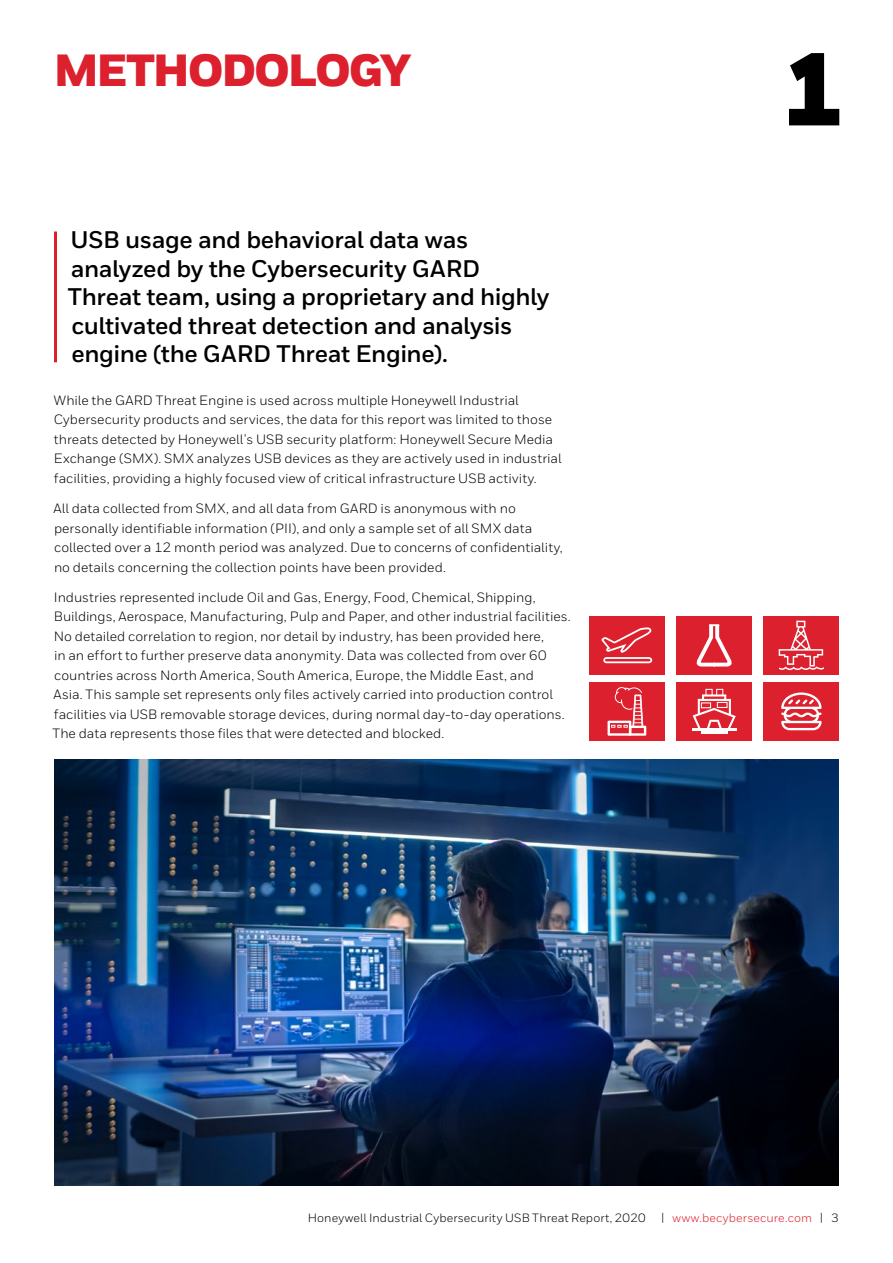
<style>
.page{position:relative;width:893px;height:1263px;background:#fff}
.page>*{position:absolute;margin:0;border:0;box-sizing:border-box;transform-origin:0 0}
.t1{font:900 102px "Honeywell Sans";color:#000}
.t2{font:900 45px "Honeywell Sans";letter-spacing:-.05em;color:#dc202e}
.t3{font:700 24px/28.5px "Honeywell Sans";letter-spacing:-.015em;color:#000}
.t4{font:13.5px/19.5px "Honeywell Sans";color:#000}
.t5{font:12px "Honeywell Sans";letter-spacing:.01em;color:#000}
.t6{font:12px "Honeywell Sans";letter-spacing:.01em;color:#dc202e}
.s1{color:#000}
</style>
<div class="page">
<img style="left:54px;top:759px;width:785px;height:426px">
<hr style="left:54px;top:231px;width:3px;height:131px;background:#dc202e">
<div style="left:589px;top:616px;width:75px;height:58px;background:#dc202e"></div>
<div style="left:589px;top:682px;width:75px;height:58px;background:#dc202e"></div>
<div style="left:677px;top:616px;width:75px;height:58px;background:#dc202e"></div>
<div style="left:677px;top:682px;width:75px;height:58px;background:#dc202e"></div>
<div style="left:764px;top:616px;width:75px;height:58px;background:#dc202e"></div>
<div style="left:764px;top:682px;width:75px;height:58px;background:#dc202e"></div>
<svg style="left:602px;top:627px;width:50px;height:36px"></svg>
<svg style="left:693px;top:624px;width:40px;height:51px"></svg>
<svg style="left:778px;top:621px;width:46px;height:49px"></svg>
<svg style="left:608px;top:687px;width:38px;height:49px"></svg>
<hr style="left:692px;top:729px;width:44px;height:2px;background:#fff">
<hr style="left:701px;top:732px;width:26px;height:2px;background:#fff">
<svg style="left:693px;top:689px;width:43px;height:40px"></svg>
<svg style="left:781px;top:692px;width:40px;height:38px"></svg>
<h2 class="t2" style="left:54px;top:42px;width:360px">METHODOLOGY</h2>
<h3 class="t3" style="left:68px;top:226px;width:483px">USB usage and behavioral data was analyzed by the Cybersecurity GARD Threat team, using a proprietary and highly cultivated threat detection and analysis engine (the GARD Threat Engine).</h3>
<p class="t4" style="left:54px;top:390px;width:509px">While the GARD Threat Engine is used across multiple Honeywell Industrial Cybersecurity products and services, the data for this report was limited to those threats detected by Honeywell’s USB security platform: Honeywell Secure Media Exchange (SMX). SMX analyzes USB devices as they are actively used in industrial facilities, providing a highly focused view of critical infrastructure USB activity.</p>
<p class="t4" style="left:54px;top:499px;width:511px">All data collected from SMX, and all data from GARD is anonymous with no personally identifiable information (PII), and only a sample set of all SMX data collected over a 12 month period was analyzed. Due to concerns of confidentiality, no details concerning the collection points have been provided.</p>
<p class="t4" style="left:52px;top:587px;width:520px">Industries represented include Oil and Gas, Energy, Food, Chemical, Shipping, Buildings, Aerospace, Manufacturing, Pulp and Paper, and other industrial facilities.<br>No detailed correlation to region, nor detail by industry, has been provided here,<br>in an effort to further preserve data anonymity. Data was collected from over 60 countries across North America, South America, Europe, the Middle East, and<br>Asia. This sample set represents only files actively carried into production control facilities via USB removable storage devices, during normal day-to-day operations.<br>The data represents those files that were detected and blocked.</p>
<h1 class="t1" style="left:782px;top:27px;width:65px">1</h1>
<p class="t5" style="left:308px;top:1211px;width:339px">Honeywell Industrial Cybersecurity USB Threat Report, 2020</p>
<p class="t6" style="left:661px;top:1211px;width:179px"><span class="s1">|</span> www.becybersecure.com <span class="s1">| 3</span></p>
</div>
